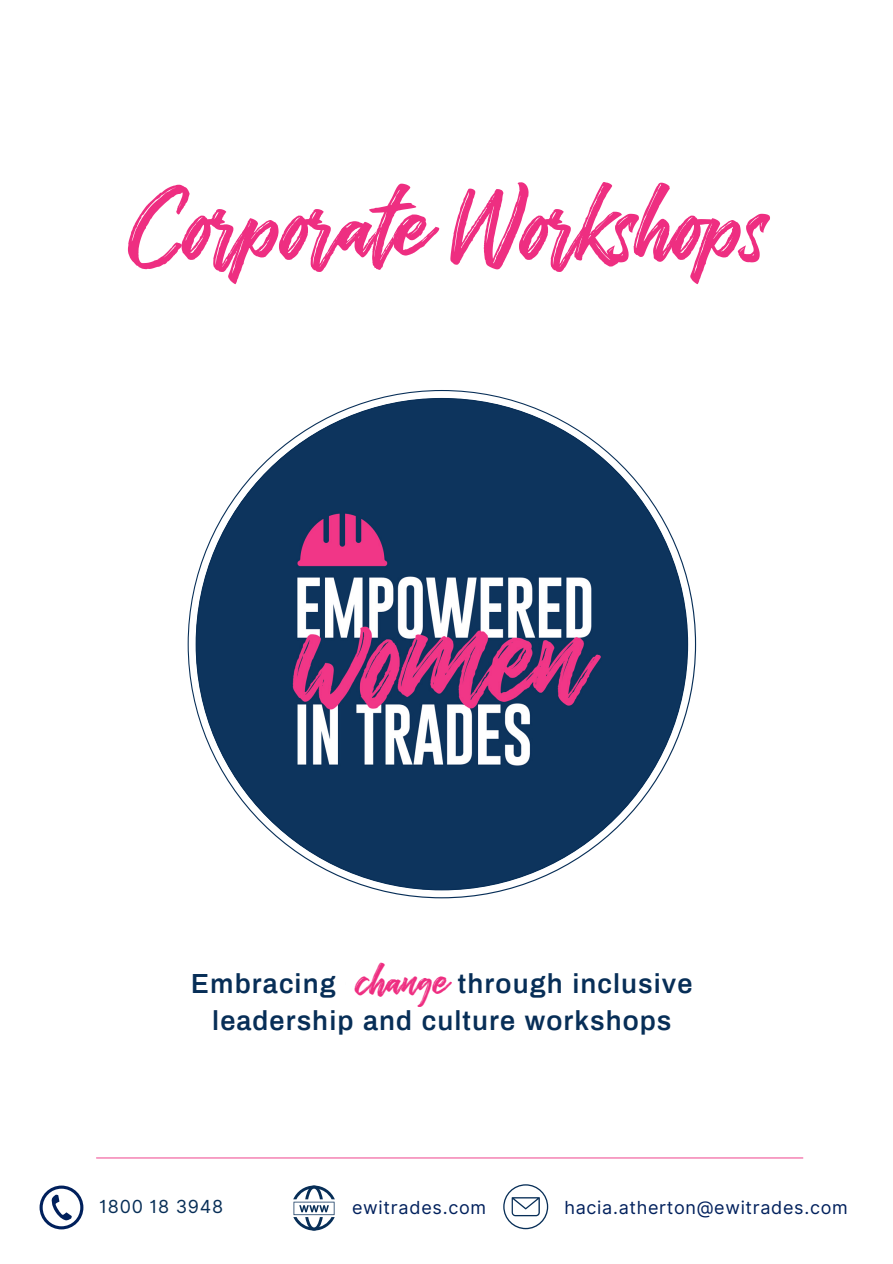
<style>
.page{position:relative;width:893px;height:1264px;background:#fff}
.page>*{position:absolute;margin:0;border:0;box-sizing:border-box;transform-origin:0 0}
.t1{font:107.85px "The Historia Demo";color:#ee2e81}
.t2{font:46.5px "The Historia Demo";color:#ee2e81}
.t3{font:600 27px/37px "Archivo";letter-spacing:.04em;color:#072e57;text-align:center}
.t4{font:18px "Inter";letter-spacing:.04em;color:#00205c}
.t5{font:18px "Inter";letter-spacing:.04em;color:#072e57}
</style>
<div class="page">
<svg style="left:293px;top:1185px;width:42px;height:45px"></svg>
<svg style="left:503px;top:1184px;width:45px;height:45px"></svg>
<svg style="left:40px;top:1185px;width:43px;height:44px"></svg>
<svg style="left:188px;top:390px;width:508px;height:508px;fill:#0d345d"></svg>
<hr style="left:96px;top:1157px;width:706px;height:1px;background:#ee2e81">
<p class="t1" style="left:129px;top:178px;width:641px">Corporate Workshops</p>
<p class="t2" style="left:357px;top:960px;width:94px">change</p>
<p class="t3" style="left:191px;top:965px;width:502px">Embracing Change through inclusive leadership and culture workshops</p>
<p class="t5" style="left:99px;top:1195px;width:125px">1800 18 3948</p>
<p class="t4" style="left:352px;top:1196px;width:136px">ewitrades.com</p>
<p class="t4" style="left:564px;top:1196px;width:285px">hacia.atherton@ewitrades.com</p>
</div>
